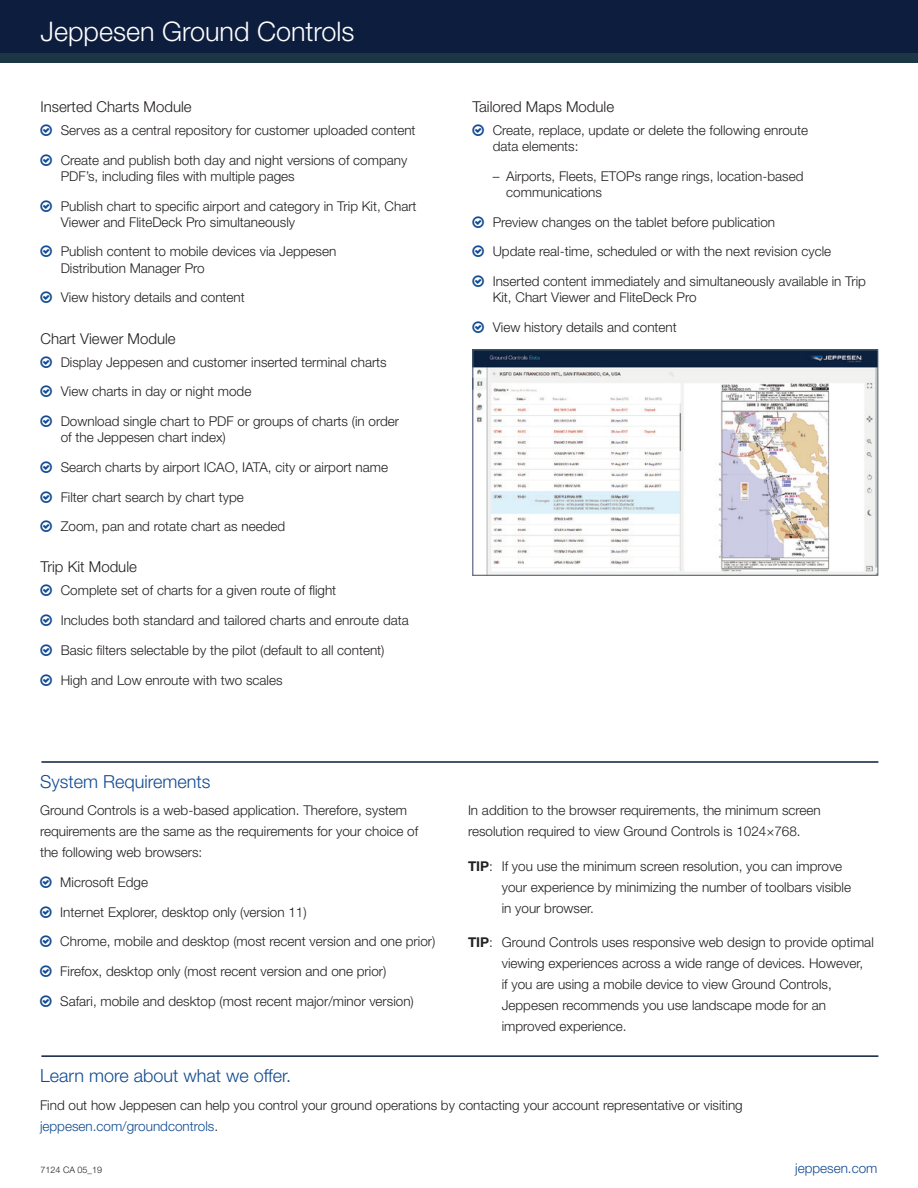
<style>
.page{position:relative;width:918px;height:1188px;background:#fff}
.page>*{position:absolute;margin:0;border:0;box-sizing:border-box;transform-origin:0 0}
._2nd_page_header{font:300 27px "Helvetica Neue LT Std";color:#fff}
.Body_header{font:300 18px "Helvetica Neue LT Std";color:#124b91}
.Body_subhead_1{font:300 15px "Helvetica Neue LT Std";color:#231f20}
.Body_copy{font:300 13.5px/21px "Helvetica Neue LT Std";color:#231f20}
.t1{font:300 13.5px "Helvetica Neue LT Std";color:#124b91}
.t2{font:300 9px "Helvetica Neue LT Std";color:#231f20}
.s1{font-weight:700}
.s2{color:#124b91}
</style>
<div class="page">
<div style="left:0;top:43px;width:918px;height:20px;background:#1d3646"></div>
<div style="left:0;top:0;width:918px;height:53px;background:#0d1d3e"></div>
<img style="left:474px;top:352px;width:402px;height:222px">
<div style="left:472px;top:350px;width:406px;height:226px;border:1px solid #586770"></div>
<hr style="left:41px;top:1055px;width:837px;height:2px;background:#0d1d3e">
<hr style="left:41px;top:761px;width:837px;height:2px;background:#0d1d3e">
<p class="_2nd_page_header" style="left:40px;top:15px;width:316px">Jeppesen Ground Controls</p>
<p class="Body_subhead_1" style="left:40px;top:97px;width:153px">Inserted Charts Module</p>
<p class="Body_copy" style="left:61px;top:119px;width:356px">Serves as a central repository for customer uploaded content</p>
<p class="Body_copy" style="left:61px;top:151px;width:348px;line-height:16.2px">Create and publish both day and night versions of company<br>PDF’s, including files with multiple pages</p>
<p class="Body_copy" style="left:61px;top:197px;width:357px;line-height:16.2px">Publish chart to specific airport and category in Trip Kit, Chart<br>Viewer and FliteDeck Pro simultaneously</p>
<p class="Body_copy" style="left:61px;top:243px;width:277px;line-height:16.2px">Publish content to mobile devices via Jeppesen<br>Distribution Manager Pro</p>
<p class="Body_copy" style="left:61px;top:287px;width:186px">View history details and content</p>
<p class="Body_subhead_1" style="left:40px;top:329px;width:137px">Chart Viewer Module</p>
<p class="Body_copy" style="left:61px;top:351px;width:328px">Display Jeppesen and customer inserted terminal charts</p>
<p class="Body_copy" style="left:61px;top:381px;width:192px">View charts in day or night mode</p>
<p class="Body_copy" style="left:61px;top:413px;width:340px;line-height:16.2px">Download single chart to PDF or groups of charts (in order of the Jeppesen chart index)</p>
<p class="Body_copy" style="left:61px;top:456px;width:329px">Search charts by airport ICAO, IATA, city or airport name</p>
<p class="Body_copy" style="left:61px;top:486px;width:185px">Filter chart search by chart type</p>
<p class="Body_copy" style="left:61px;top:516px;width:226px">Zoom, pan and rotate chart as needed</p>
<p class="Body_subhead_1" style="left:40px;top:558px;width:98px">Trip Kit Module</p>
<p class="Body_copy" style="left:61px;top:580px;width:277px">Complete set of charts for a given route of flight</p>
<p class="Body_copy" style="left:61px;top:610px;width:350px">Includes both standard and tailored charts and enroute data</p>
<p class="Body_copy" style="left:61px;top:639px;width:325px">Basic filters selectable by the pilot (default to all content)</p>
<p class="Body_copy" style="left:61px;top:669px;width:223px">High and Low enroute with two scales</p>
<p class="Body_subhead_1" style="left:472px;top:97px;width:143px">Tailored Maps Module</p>
<p class="Body_copy" style="left:493px;top:122px;width:317px;line-height:16.2px">Create, replace, update or delete the following enroute data elements:</p>
<p class="Body_copy" style="left:506px;top:168px;width:299px;line-height:16.2px;text-indent:-14px">– Airports, Fleets, ETOPs range rings, location-based communications</p>
<p class="Body_copy" style="left:493px;top:211px;width:284px">Preview changes on the tablet before publication</p>
<p class="Body_copy" style="left:493px;top:241px;width:340px">Update real-time, scheduled or with the next revision cycle</p>
<p class="Body_copy" style="left:493px;top:273px;width:375px;line-height:16.2px">Inserted content immediately and simultaneously available in Trip<br>Kit, Chart Viewer and FliteDeck Pro</p>
<p class="Body_copy" style="left:493px;top:316px;width:186px">View history details and content</p>
<p class="Body_header" style="left:40px;top:770px;width:172px">System Requirements</p>
<p class="Body_copy" style="left:40px;top:800px;width:380px">Ground Controls is a web-based application. Therefore, system requirements are the same as the requirements for your choice of the following web browsers:</p>
<p class="Body_copy" style="left:60px;top:871px;width:89px">Microsoft Edge</p>
<p class="Body_copy" style="left:60px;top:901px;width:248px">Internet Explorer, desktop only (version 11)</p>
<p class="Body_copy" style="left:60px;top:931px;width:377px">Chrome, mobile and desktop (most recent version and one prior)</p>
<p class="Body_copy" style="left:60px;top:961px;width:328px">Firefox, desktop only (most recent version and one prior)</p>
<p class="Body_copy" style="left:60px;top:990px;width:355px">Safari, mobile and desktop (most recent major/minor version)</p>
<p class="Body_copy" style="left:468px;top:800px;width:354px">In addition to the browser requirements, the minimum screen resolution required to view Ground Controls is 1024×768.</p>
<p class="Body_copy" style="left:502px;top:855px;width:351px;text-indent:-34px"><span class="s1">TIP</span>: If you use the minimum screen resolution, you can improve your experience by minimizing the number of toolbars visible in your browser.</p>
<p class="Body_copy" style="left:502px;top:932px;width:374px;text-indent:-34px"><span class="s1">TIP</span>: Ground Controls uses responsive web design to provide optimal viewing experiences across a wide range of devices. However,<br>if you are using a mobile device to view Ground Controls, Jeppesen recommends you use landscape mode for an improved experience.</p>
<p class="Body_header" style="left:40px;top:1064px;width:253px">Learn more about what we offer.</p>
<p class="Body_copy" style="left:40px;top:1094px;width:704px">Find out how Jeppesen can help you control your ground operations by contacting your account representative or visiting <span class="s2">jeppesen.com/groundcontrols</span>.</p>
<p class="t2" style="left:40px;top:1164px;width:63px">7124 CA 05_19</p>
<p class="t1" style="left:795px;top:1160px;width:84px">jeppesen.com</p>
</div>
